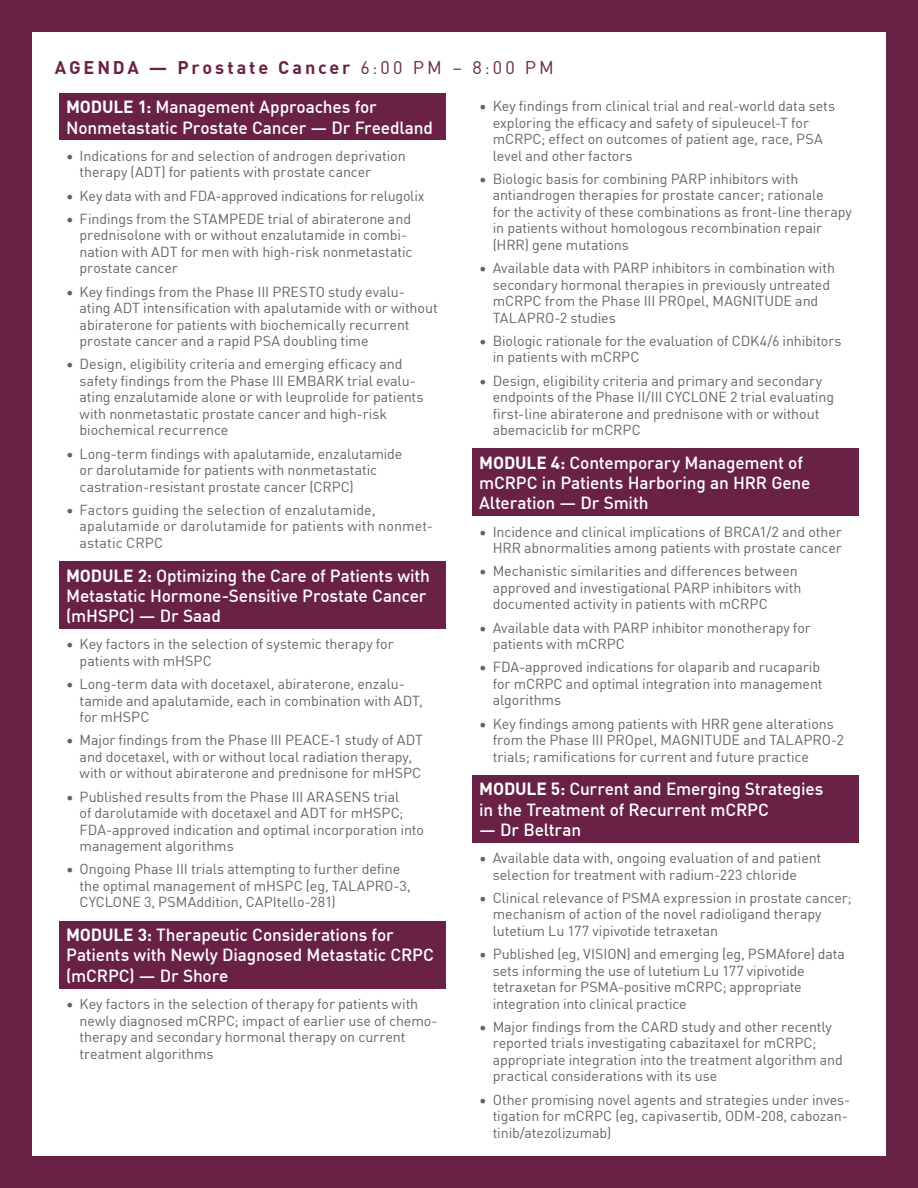
<style>
.page{position:relative;width:918px;height:1188px;background:#692246}
.page>*{position:absolute;margin:0;border:0;box-sizing:border-box;transform-origin:0 0}
.t1{font:700 18px "DINOT";letter-spacing:.16em;color:#692246}
.t2{font:500 17.25px/20.2px "DINOT";letter-spacing:-.01em;color:#fff}
.t3{font:14.25px/16.5px "DINOT";letter-spacing:-.005em;color:#636466}
.s1{font-weight:400}
.s2{font-weight:700}
</style>
<div class="page">
<div style="left:32px;top:32px;width:854px;height:1124px;background:#fff"></div>
<div style="left:59px;top:93px;width:387px;height:47px;background:#692246"></div>
<div style="left:59px;top:562px;width:387px;height:67px;background:#692246"></div>
<div style="left:59px;top:921px;width:387px;height:67px;background:#692246"></div>
<div style="left:472px;top:449px;width:387px;height:67px;background:#692246"></div>
<div style="left:472px;top:775px;width:387px;height:68px;background:#692246"></div>
<p class="t1" style="left:55px;top:54px;width:501px">AGENDA — Prostate Cancer <span class="s1">6:00 PM – 8:00 PM</span></p>
<p class="t2" style="left:66px;top:95px;width:369px"><span class="s2">MODULE 1:</span> Management Approaches for<br>Nonmetastatic Prostate Cancer — Dr Freedland</p>
<p class="t3" style="left:80px;top:146px;width:328px;text-indent:-13px">• Indications for and selection of androgen deprivation therapy (ADT) for patients with prostate cancer</p>
<p class="t3" style="left:66px;top:186px;width:360px">• Key data with and FDA-approved indications for relugolix</p>
<p class="t3" style="left:80px;top:209px;width:334px;text-indent:-13px">• Findings from the STAMPEDE trial of abiraterone and prednisolone with or without enzalutamide in combi&shy;nation with ADT for men with high-risk nonmetastatic prostate cancer</p>
<p class="t3" style="left:80px;top:282px;width:360px;text-indent:-13px">• Key findings from the Phase III PRESTO study evalu&shy;ating ADT intensification with apalutamide with or without abiraterone for patients with biochemically recurrent prostate cancer and a rapid PSA doubling time</p>
<p class="t3" style="left:80px;top:355px;width:345px;text-indent:-13px">• Design, eligibility criteria and emerging efficacy and safety findings from the Phase III EMBARK trial evalu&shy;ating enzalutamide alone or with leuprolide for patients with nonmetastatic prostate cancer and high-risk biochemical recurrence</p>
<p class="t3" style="left:80px;top:444px;width:324px;text-indent:-13px">• Long-term findings with apalutamide, enzalutamide or darolutamide for patients with nonmetastatic castration-resistant prostate cancer (CRPC)</p>
<p class="t3" style="left:80px;top:500px;width:355px;text-indent:-13px">• Factors guiding the selection of enzalutamide, apalutamide or darolutamide for patients with nonmet&shy;astatic CRPC</p>
<p class="t2" style="left:66px;top:564px;width:365px"><span class="s2">MODULE 2:</span> Optimizing the Care of Patients with<br>Metastatic Hormone-Sensitive Prostate Cancer (mHSPC) — Dr Saad</p>
<p class="t3" style="left:80px;top:635px;width:316px;text-indent:-13px">• Key factors in the selection of systemic therapy for patients with mHSPC</p>
<p class="t3" style="left:80px;top:675px;width:345px;text-indent:-13px">• Long-term data with docetaxel, abiraterone, enzalu&shy;tamide and apalutamide, each in combination with ADT, for mHSPC</p>
<p class="t3" style="left:80px;top:731px;width:345px;text-indent:-13px">• Major findings from the Phase III PEACE-1 study of ADT and docetaxel, with or without local radiation therapy, with or without abiraterone and prednisone for mHSPC</p>
<p class="t3" style="left:80px;top:787px;width:346px;text-indent:-13px">• Published results from the Phase III ARASENS trial<br>of darolutamide with docetaxel and ADT for mHSPC; FDA-approved indication and optimal incorporation into management algorithms</p>
<p class="t3" style="left:80px;top:860px;width:333px;text-indent:-14px">• Ongoing Phase III trials attempting to further define the optimal management of mHSPC (eg, TALAPRO-3,<br>CYCLONE 3, PSMAddition, CAPItello-281)</p>
<p class="t2" style="left:66px;top:923px;width:369px"><span class="s2">MODULE 3:</span> Therapeutic Considerations for<br>Patients with Newly Diagnosed Metastatic CRPC (mCRPC) — Dr Shore</p>
<p class="t3" style="left:80px;top:994px;width:359px;text-indent:-13px">• Key factors in the selection of therapy for patients with newly diagnosed mCRPC; impact of earlier use of chemo&shy;therapy and secondary hormonal therapy on current treatment algorithms</p>
<p class="t3" style="left:493px;top:96px;width:344px;text-indent:-13px">• Key findings from clinical trial and real-world data sets exploring the efficacy and safety of sipuleucel-T for mCRPC; effect on outcomes of patient age, race, PSA level and other factors</p>
<p class="t3" style="left:493px;top:169px;width:361px;text-indent:-13px">• Biologic basis for combining PARP inhibitors with antiandrogen therapies for prostate cancer; rationale<br>for the activity of these combinations as front-line therapy in patients without homologous recombination repair (HRR) gene mutations</p>
<p class="t3" style="left:493px;top:258px;width:344px;text-indent:-13px">• Available data with PARP inhibitors in combination with secondary hormonal therapies in previously untreated mCRPC from the Phase III PROpel, MAGNITUDE and TALAPRO-2 studies</p>
<p class="t3" style="left:493px;top:331px;width:350px;text-indent:-13px">• Biologic rationale for the evaluation of CDK4/6 inhibitors in patients with mCRPC</p>
<p class="t3" style="left:493px;top:371px;width:343px;text-indent:-13px">• Design, eligibility criteria and primary and secondary endpoints of the Phase II/III CYCLONE 2 trial evaluating first-line abiraterone and prednisone with or without abemaciclib for mCRPC</p>
<p class="t2" style="left:479px;top:451px;width:333px"><span class="s2">MODULE 4:</span> Contemporary Management of mCRPC in Patients Harboring an HRR Gene<br>Alteration — Dr Smith</p>
<p class="t3" style="left:479px;top:522px;width:364px;text-align:right">• Incidence and clinical implications of BRCA1/2 and other<br>HRR abnormalities among patients with prostate cancer</p>
<p class="t3" style="left:493px;top:562px;width:310px;text-indent:-13px">• Mechanistic similarities and differences between approved and investigational PARP inhibitors with documented activity in patients with mCRPC</p>
<p class="t3" style="left:493px;top:618px;width:320px;text-indent:-13px">• Available data with PARP inhibitor monotherapy for patients with mCRPC</p>
<p class="t3" style="left:493px;top:658px;width:331px;text-indent:-13px">• FDA-approved indications for olaparib and rucaparib for mCRPC and optimal integration into management algorithms</p>
<p class="t3" style="left:493px;top:714px;width:353px;text-indent:-14px">• Key findings among patients with HRR gene alterations from the Phase III PROpel, MAGNITUDE and TALAPRO-2 trials; ramifications for current and future practice</p>
<p class="t2" style="left:479px;top:777px;width:346px"><span class="s2">MODULE 5:</span> Current and Emerging Strategies in the Treatment of Recurrent mCRPC</p>
<p class="t2" style="left:479px;top:818px;width:103px">— Dr Beltran</p>
<p class="t3" style="left:493px;top:849px;width:330px;text-indent:-13px">• Available data with, ongoing evaluation of and patient selection for treatment with radium-223 chloride</p>
<p class="t3" style="left:493px;top:888px;width:361px;text-indent:-13px">• Clinical relevance of PSMA expression in prostate cancer; mechanism of action of the novel radioligand therapy lutetium Lu 177 vipivotide tetraxetan</p>
<p class="t3" style="left:493px;top:945px;width:354px;text-indent:-13px">• Published (eg, VISION) and emerging (eg, PSMAfore) data sets informing the use of lutetium Lu 177 vipivotide tetraxetan for PSMA-positive mCRPC; appropriate integration into clinical practice</p>
<p class="t3" style="left:493px;top:1017px;width:352px;text-indent:-13px">• Major findings from the CARD study and other recently reported trials investigating cabazitaxel for mCRPC; appropriate integration into the treatment algorithm and practical considerations with its use</p>
<p class="t3" style="left:493px;top:1090px;width:359px;text-indent:-13px">• Other promising novel agents and strategies under inves&shy;tigation for mCRPC (eg, capivasertib, ODM-208, cabozan&shy;tinib/atezolizumab)</p>
</div>
